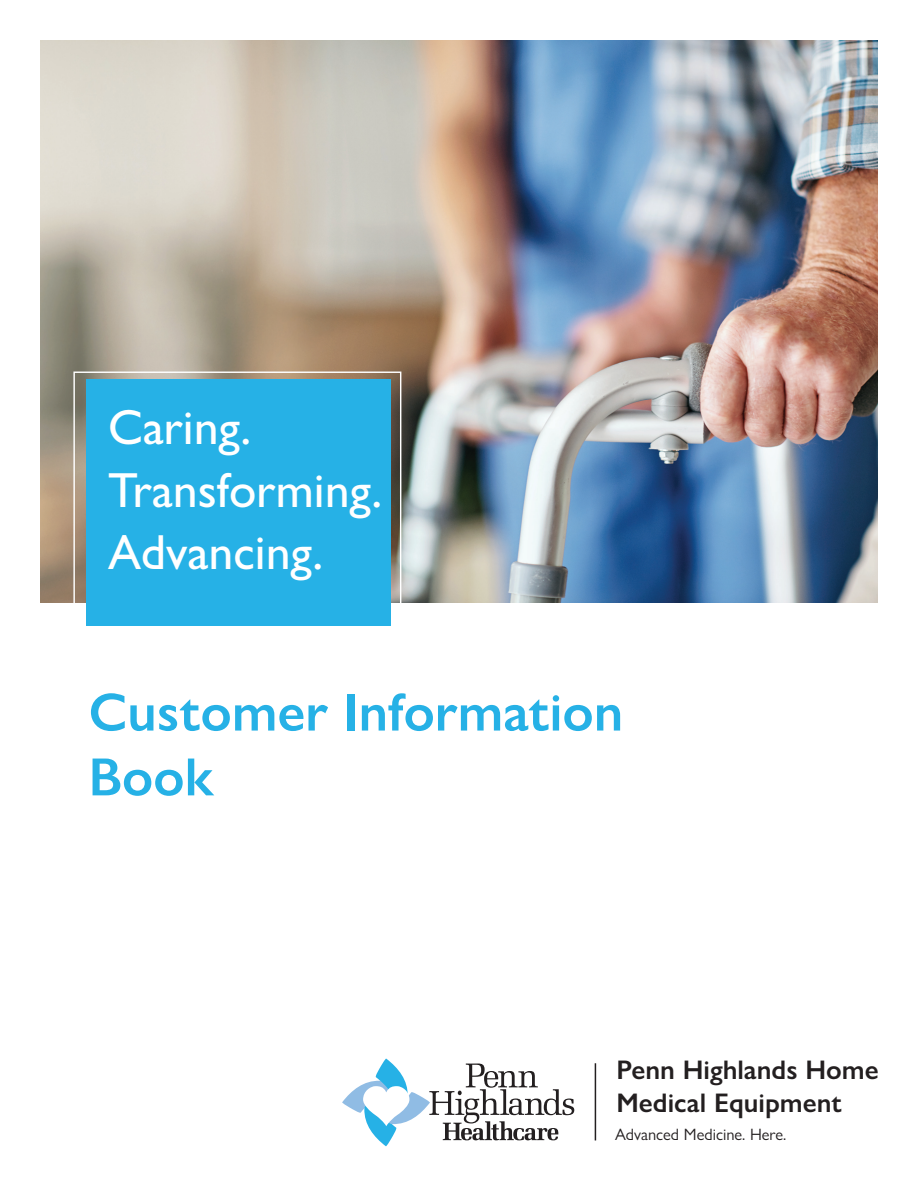
<style>
.page{position:relative;width:918px;height:1188px;background:#fff}
.page>*{position:absolute;margin:0;border:0;box-sizing:border-box;transform-origin:0 0}
.t1{font:600 54px/64.8px "Gill Sans Nova";color:#26b1e6}
.t2{font:500 49.5px/62.2px "Gill Sans Nova";color:#fff}
.t3{font:600 27px/32.4px "Gill Sans Nova";color:#231f20}
.t4{font:16.5px "Gill Sans Nova";color:#231f20}
</style>
<div class="page">
<img style="left:40px;top:40px;width:838px;height:563px">
<div style="left:86px;top:380px;width:305px;height:246px;background:#26b1e6"></div>
<div style="left:73px;top:372px;width:328px;height:265px;border:1px solid #fff"></div>
<svg style="left:342px;top:1058px;width:232px;height:89px"></svg>
<hr style="left:595px;top:1063px;width:1px;height:77px;background:#231f20">
<h2 class="t2" style="left:108px;top:396px;width:276px">Caring.<br>Transforming.<br>Advancing.</h2>
<h1 class="t1" style="left:89px;top:679px;width:536px">Customer Information<br>Book</h1>
<p class="t3" style="left:616px;top:1054px;width:264px">Penn Highlands Home<br>Medical Equipment</p>
<p class="t4" style="left:615px;top:1124px;width:173px">Advanced Medicine. Here.</p>
</div>
